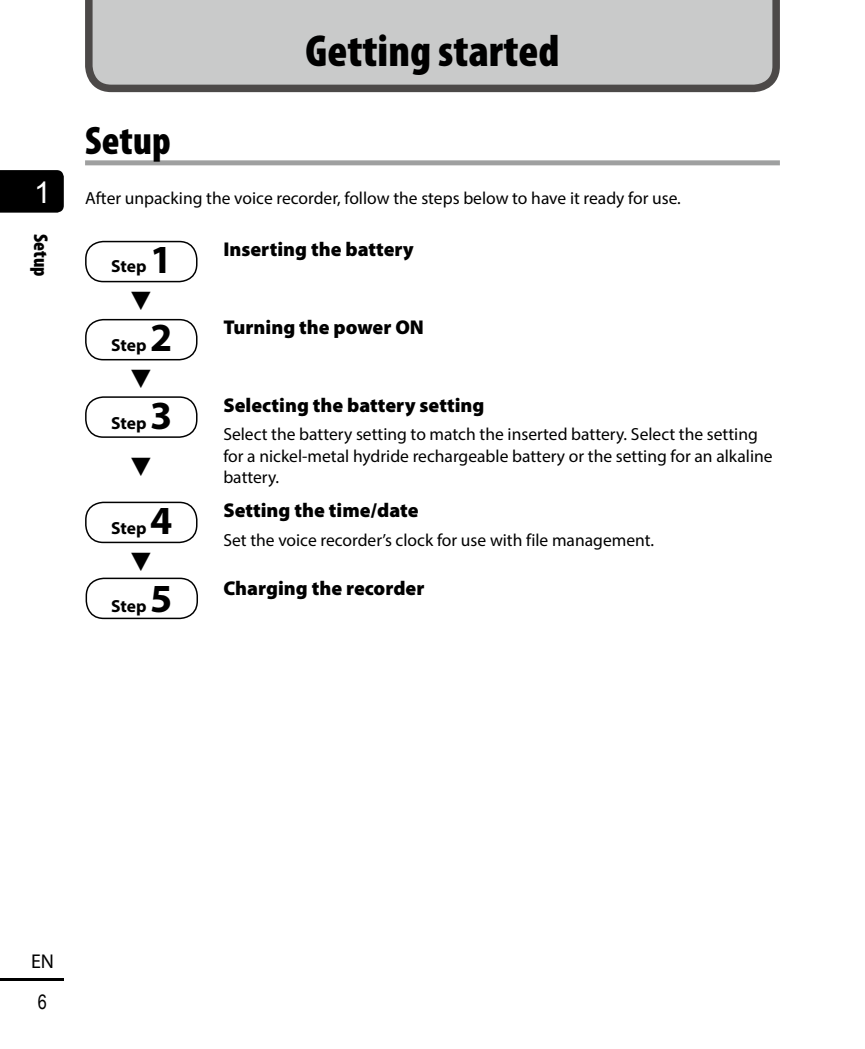
<style>
.page{position:relative;width:865px;height:1049px;background:#fff}
.page>*{position:absolute;margin:0;border:0;box-sizing:border-box;transform-origin:0 0}
.t1{font:900 condensed 45px "Myriad Pro";color:#000}
.t2{font:900 condensed 40px "Myriad Pro";color:#000}
.t3{font:700 40px "Myriad Pro";color:#000}
.t4{font:30px "Arial";color:#fff}
.t5{font:25px "AP Yakumono";color:#000}
.t6{font:900 20px "Myriad Pro";color:#000}
.t7{font:900 condensed 20px "Myriad Pro";color:#000}
.t8{font:20px "Myriad Pro";color:#000}
.t9{font:20px "Arial Narrow";color:#000}
.t10{font:17.5px/21.2px "Myriad Pro";color:#000}
.t11{font:700 17.5px "Myriad Pro";letter-spacing:-.005em;color:#000}
</style>
<div class="page">
<div style="left:0;top:170px;width:64px;height:43px;background:#000"></div>
<hr style="left:0;top:978px;width:64px;height:3px;background:#000">
<svg style="left:85px;top:0;width:695px;height:92px;background:#bdbdbd"></svg>
<div style="left:85px;top:160px;width:695px;height:5px;background:#9fa0a0"></div>
<div style="left:86px;top:578px;width:112px;height:41px;border:2px solid #000;border-radius:17px"></div>
<div style="left:85px;top:241px;width:112px;height:41px;border:2px solid #000;border-radius:17px"></div>
<div style="left:85px;top:319px;width:112px;height:41px;border:2px solid #000;border-radius:17px"></div>
<div style="left:85px;top:396px;width:112px;height:42px;border:2px solid #000;border-radius:17px"></div>
<div style="left:85px;top:502px;width:112px;height:41px;border:2px solid #000;border-radius:17px"></div>
<h3 class="t4" style="left:34px;top:173px;width:18px">1</h3>
<p class="t7" style="left:54px;top:234px;width:44px;rotate:90deg">Setup</p>
<h1 class="t1" style="left:305px;top:22px;width:256px">Getting started</h1>
<h2 class="t2" style="left:85px;top:115px;width:87px">Setup</h2>
<p class="t10" style="left:85px;top:187px;width:597px">After unpacking the voice recorder, follow the steps below to have it ready for use.</p>
<h2 class="t3" style="left:150px;top:233px;width:24px">1</h2>
<p class="t11" style="left:111px;top:255px;width:37px">Step</p>
<h3 class="t5" style="left:131px;top:290px;width:23px">3</h3>
<h2 class="t3" style="left:150px;top:311px;width:24px">2</h2>
<p class="t11" style="left:111px;top:333px;width:37px">Step</p>
<h3 class="t5" style="left:131px;top:368px;width:23px">3</h3>
<h2 class="t3" style="left:150px;top:389px;width:24px">3</h2>
<p class="t11" style="left:111px;top:411px;width:37px">Step</p>
<h3 class="t5" style="left:131px;top:456px;width:23px">3</h3>
<h2 class="t3" style="left:150px;top:494px;width:24px">4</h2>
<p class="t11" style="left:111px;top:517px;width:37px">Step</p>
<h3 class="t5" style="left:131px;top:551px;width:23px">3</h3>
<p class="t6" style="left:223px;top:236px;width:192px">Inserting the battery</p>
<p class="t6" style="left:223px;top:314px;width:202px">Turning the power ON</p>
<p class="t6" style="left:223px;top:392px;width:262px">Selecting the battery setting</p>
<p class="t10" style="left:223px;top:423px;width:551px">Select the battery setting to match the inserted battery. Select the setting for a nickel-metal hydride rechargeable battery or the setting for an alkaline battery.</p>
<p class="t6" style="left:223px;top:497px;width:197px">Setting the time/date</p>
<p class="t10" style="left:223px;top:529px;width:432px">Set the voice recorder’s clock for use with file management.</p>
<h2 class="t3" style="left:150px;top:572px;width:24px">5</h2>
<p class="t6" style="left:223px;top:575px;width:202px">Charging the recorder</p>
<p class="t11" style="left:111px;top:595px;width:37px">Step</p>
<p class="t8" style="left:31px;top:948px;width:25px">EN</p>
<p class="t9" style="left:38px;top:988px;width:11px">6</p>
</div>
